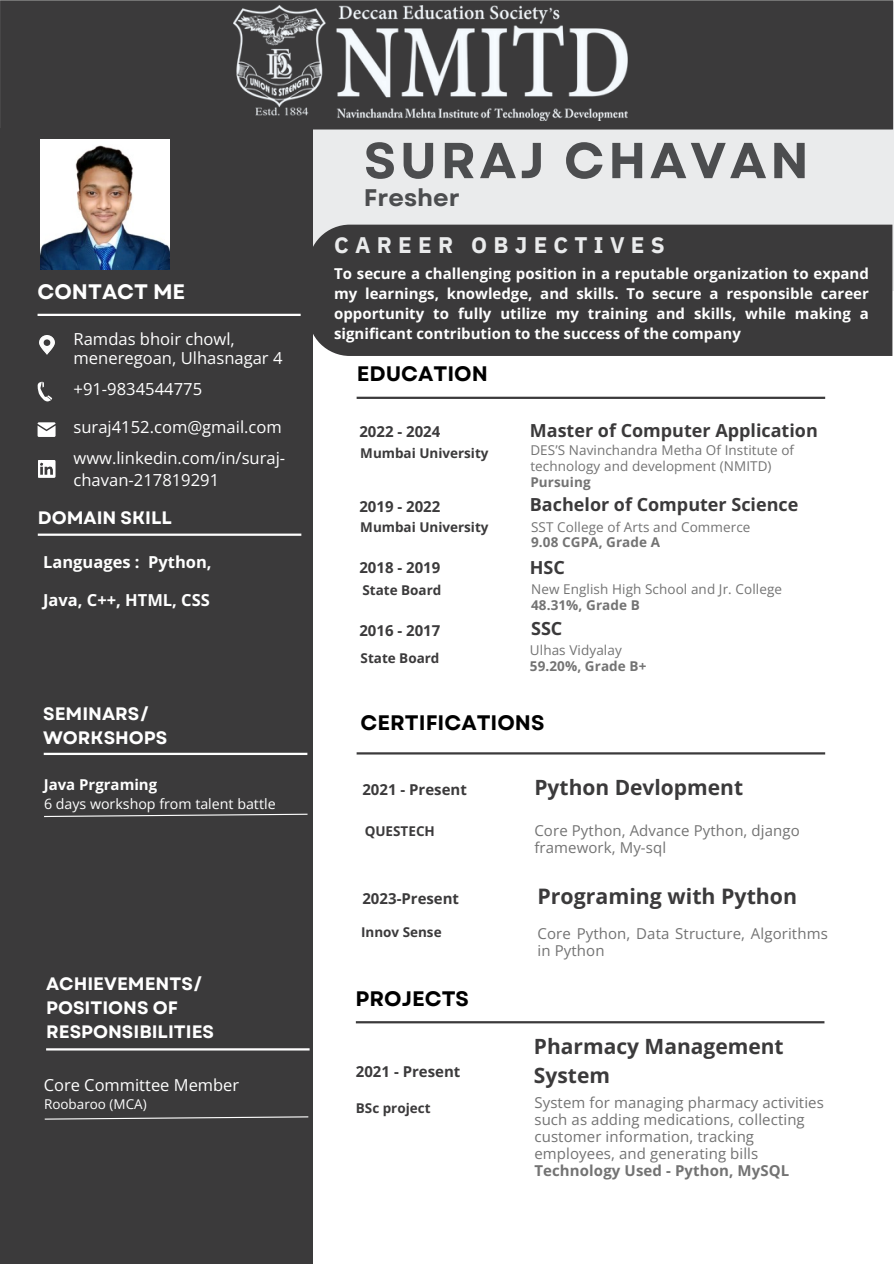
<style>
.page{position:relative;width:894px;height:1264px;background:#fff}
.page>*{position:absolute;margin:0;border:0;box-sizing:border-box;transform-origin:0 0}
.t1{font:700 50.4px "Garet";letter-spacing:.07em;color:#4c4d4f}
.t2{font:700 24px "Garet";color:#4c4d4f}
.t3{font:700 22.5px "IBM Plex Sans";letter-spacing:.28em;color:#eaebec}
.t4{font:700 21.3px "Open Sans";color:#3b3a3b}
.t5{font:700 21px/29.2px "Open Sans";color:#3b3a3b}
.t6{font:700 21px "Garet";color:#000}
.t7{font:700 21px "Garet";color:#fff}
.t8{font:700 18px/23.7px "Garet";color:#fff}
.t9{font:700 18px "Open Sans";color:#3b3a3b}
.t10{font:16.65px/22.5px "Open Sans";color:#fff}
.t11{font:700 16.5px "Open Sans";color:#fff}
.t12{font:16.5px "Open Sans";color:#fff}
.t13{font:700 15px/20.2px "Open Sans";color:#fff;text-align:justify}
.t14{font:15px/16.8px "Open Sans";letter-spacing:.005em;color:#737373}
.t15{font:700 15px "Open Sans";color:#3b3a3b}
.t16{font:700 15px "Open Sans";letter-spacing:.005em;color:#737373}
.t17{font:14.25px "Open Sans";color:#fff}
.t18{font:13.5px/15.8px "Open Sans";letter-spacing:.01em;color:#737373}
.t19{font:700 13.5px "Open Sans";color:#3b3a3b}
.t20{font:700 13.5px "Open Sans";letter-spacing:.005em;color:#737373}
.t21{font:13.5px "Open Sans";color:#fff}
</style>
<div class="page">
<div style="left:0;top:3px;width:892px;height:288px;background:#eaebec"></div>
<div style="left:0;top:129px;width:312px;height:1134px;background:#3b3a3b"></div>
<img style="left:40px;top:335px;width:14px;height:19px">
<svg style="left:38px;top:422px;width:18px;height:15px"></svg>
<svg style="left:38px;top:460px;width:17px;height:18px"></svg>
<svg style="left:38px;top:382px;width:14px;height:20px"></svg>
<hr style="left:38px;top:533px;width:263px;height:3px;background:#fff">
<hr style="left:44px;top:752px;width:263px;height:3px;background:#fff">
<svg style="left:44px;top:813px;width:263px;height:4px"></svg>
<hr style="left:46px;top:1048px;width:263px;height:2px;background:#fff">
<svg style="left:45px;top:1116px;width:263px;height:3px"></svg>
<div style="left:0;top:0;width:893px;height:129px;background:#3b3a3b"></div>
<hr style="left:38px;top:314px;width:262px;height:2px;background:#fff">
<div style="left:308px;top:225px;width:585px;height:131px;background:#3b3a3b"></div>
<hr style="left:356px;top:397px;width:468px;height:2px;background:#3b3a3b">
<hr style="left:356px;top:1021px;width:468px;height:2px;background:#3b3a3b">
<hr style="left:356px;top:752px;width:468px;height:2px;background:#3b3a3b">
<img style="left:233px;top:6px;width:394px;height:114px">
<img style="left:40px;top:140px;width:130px;height:129px">
<p class="t7" style="left:38px;top:276px;width:149px">CONTACT ME</p>
<p class="t10" style="left:73px;top:327px;width:163px">Ramdas bhoir chowl,</p>
<p class="t10" style="left:73px;top:347px;width:210px">meneregoan, Ulhasnagar 4</p>
<p class="t10" style="left:73px;top:377px;width:130px">+91-9834544775</p>
<p class="t10" style="left:73px;top:415px;width:210px">suraj4152.com@gmail.com</p>
<p class="t10" style="left:73px;top:446px;width:213px">www.linkedin.com/in/suraj&shy;chavan-217819291</p>
<p class="t8" style="left:38px;top:506px;width:135px">DOMAIN SKILL</p>
<p class="t11" style="left:43px;top:550px;width:170px">Languages : Python,</p>
<p class="t11" style="left:43px;top:588px;width:168px">Java, C++, HTML, CSS</p>
<p class="t8" style="left:43px;top:702px;width:126px">SEMINARS/<br>WORKSHOPS</p>
<p class="t13" style="left:44px;top:773px;width:115px">Java Prgraming</p>
<p class="t17" style="left:44px;top:793px;width:233px">6 days workshop from talent battle</p>
<p class="t8" style="left:46px;top:972px;width:169px">ACHIEVEMENTS/<br>POSITIONS OF<br>RESPONSIBILITIES</p>
<p class="t12" style="left:44px;top:1072px;width:197px">Core Committee Member</p>
<p class="t21" style="left:44px;top:1094px;width:104px">Roobaroo (MCA)</p>
<p class="t1" style="left:364px;top:124px;width:446px">SURAJ CHAVAN</p>
<p class="t2" style="left:364px;top:181px;width:97px">Fresher</p>
<p class="t3" style="left:334px;top:229px;width:332px">CAREER OBJECTIVES</p>
<p class="t13" style="left:334px;top:263px;width:536px">To secure a challenging position in a reputable organization to expand my learnings, knowledge, and skills. To secure a responsible career opportunity to fully utilize my training and skills, while making a significant contribution to the success of the company</p>
<p class="t6" style="left:356px;top:359px;width:132px">EDUCATION</p>
<p class="t15" style="left:359px;top:421px;width:83px">2022 - 2024</p>
<p class="t19" style="left:360px;top:443px;width:130px">Mumbai University</p>
<p class="t15" style="left:359px;top:496px;width:83px">2019 - 2022</p>
<p class="t19" style="left:360px;top:517px;width:130px">Mumbai University</p>
<p class="t15" style="left:359px;top:556px;width:83px">2018 - 2019</p>
<p class="t19" style="left:362px;top:580px;width:80px">State Board</p>
<p class="t15" style="left:359px;top:619px;width:83px">2016 - 2017</p>
<p class="t19" style="left:360px;top:648px;width:80px">State Board</p>
<p class="t9" style="left:529px;top:417px;width:289px">Master of Computer Application</p>
<p class="t18" style="left:530px;top:442px;width:265px">DES’S Navinchandra Metha Of Institute of technology and development (NMITD)</p>
<p class="t20" style="left:530px;top:472px;width:62px">Pursuing</p>
<p class="t18" style="left:531px;top:518px;width:221px">SST College of Arts and Commerce</p>
<p class="t20" style="left:531px;top:533px;width:130px">9.08 CGPA, Grade A</p>
<p class="t18" style="left:531px;top:581px;width:252px">New English High School and Jr. College</p>
<p class="t20" style="left:531px;top:595px;width:110px">48.31%, Grade B</p>
<p class="t9" style="left:529px;top:492px;width:270px">Bachelor of Computer Science</p>
<p class="t9" style="left:529px;top:554px;width:37px">HSC</p>
<p class="t9" style="left:531px;top:616px;width:33px">SSC</p>
<p class="t18" style="left:529px;top:642px;width:93px">Ulhas Vidyalay</p>
<p class="t20" style="left:529px;top:656px;width:118px">59.20%, Grade B+</p>
<p class="t6" style="left:360px;top:707px;width:185px">CERTIFICATIONS</p>
<p class="t15" style="left:362px;top:778px;width:106px">2021 - Present</p>
<p class="t5" style="left:534px;top:772px;width:210px">Python Devlopment</p>
<p class="t19" style="left:364px;top:821px;width:72px">QUESTECH</p>
<p class="t14" style="left:534px;top:821px;width:267px">Core Python, Advance Python, django framework, My-sql</p>
<p class="t15" style="left:362px;top:888px;width:98px">2023-Present</p>
<p class="t4" style="left:537px;top:881px;width:261px">Programing with Python</p>
<p class="t19" style="left:361px;top:922px;width:82px">Innov Sense</p>
<p class="t14" style="left:537px;top:924px;width:291px">Core Python, Data Structure, Algorithms in Python</p>
<p class="t6" style="left:355px;top:983px;width:115px">PROJECTS</p>
<p class="t15" style="left:356px;top:1060px;width:106px">2021 - Present</p>
<p class="t5" style="left:534px;top:1031px;width:251px">Pharmacy Management<br>System</p>
<p class="t19" style="left:356px;top:1098px;width:76px">BSc project</p>
<p class="t14" style="left:534px;top:1094px;width:291px">System for managing pharmacy activities such as adding medications, collecting customer information, tracking employees, and generating bills</p>
<p class="t16" style="left:534px;top:1159px;width:256px">Technology Used - Python, MySQL</p>
</div>
